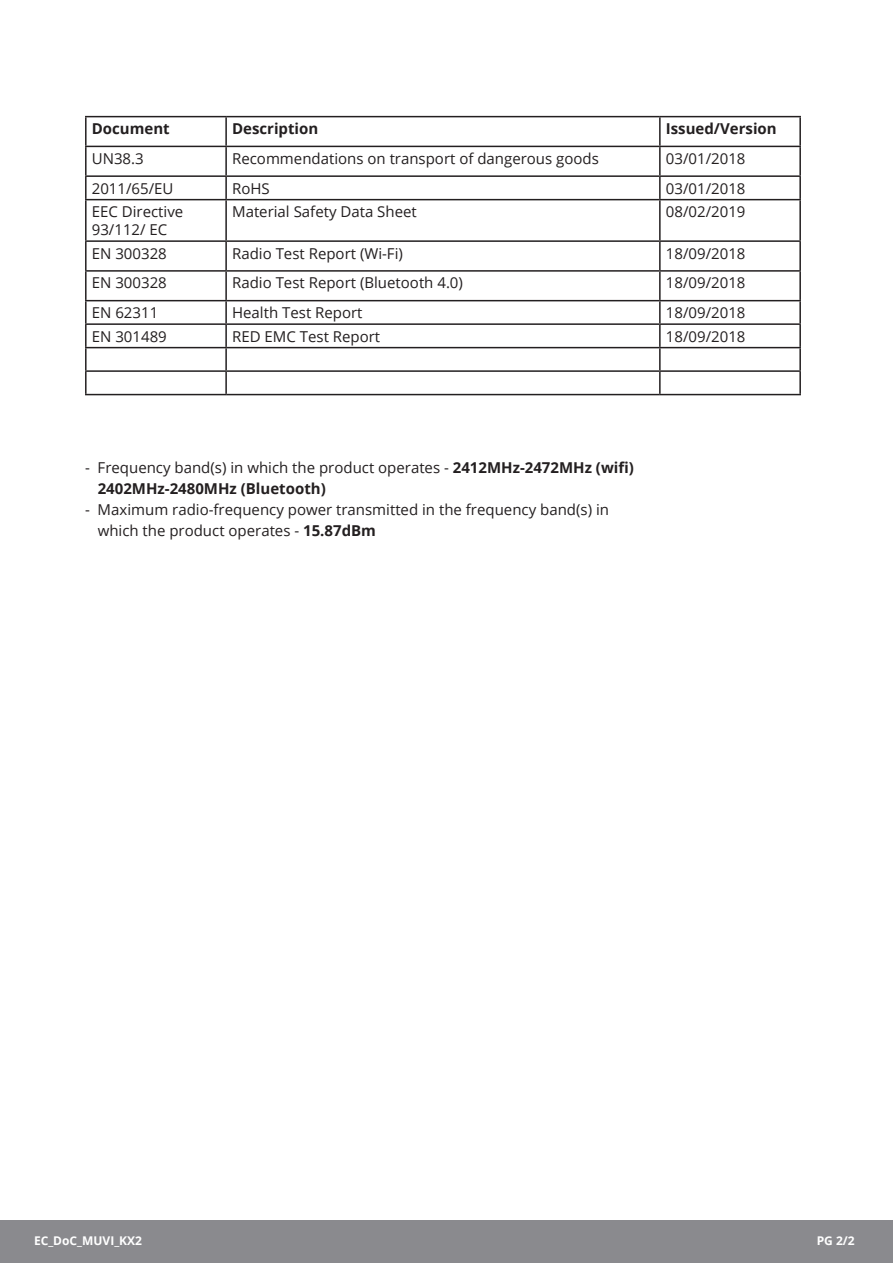
<style>
.page{position:relative;width:893px;height:1263px;background:#fff}
.page>*{position:absolute;margin:0;border:0;box-sizing:border-box;transform-origin:0 0}
.t1{font:15px/18px "Open Sans";color:#231f20}
.t2{font:700 15px/21px "Open Sans";color:#231f20}
.t3{font:700 12px "Open Sans";color:#fff}
.s1{font-weight:400}
.s2{font-weight:700}
</style>
<div class="page">
<div style="left:0;top:1220px;width:893px;height:43px;background:#8a8a8e"></div>
<hr style="left:85px;top:116px;width:141px;height:1px;background:#231f20">
<hr style="left:85px;top:117px;width:2px;height:29px;background:#231f20">
<hr style="left:226px;top:116px;width:434px;height:1px;background:#231f20">
<hr style="left:225px;top:117px;width:2px;height:29px;background:#231f20">
<hr style="left:660px;top:116px;width:141px;height:1px;background:#231f20">
<hr style="left:659px;top:117px;width:2px;height:29px;background:#231f20">
<hr style="left:799px;top:117px;width:2px;height:29px;background:#231f20">
<hr style="left:85px;top:146px;width:141px;height:1px;background:#231f20">
<hr style="left:85px;top:147px;width:2px;height:28px;background:#231f20">
<hr style="left:226px;top:146px;width:434px;height:1px;background:#231f20">
<hr style="left:225px;top:147px;width:2px;height:28px;background:#231f20">
<hr style="left:660px;top:146px;width:141px;height:1px;background:#231f20">
<hr style="left:659px;top:147px;width:2px;height:28px;background:#231f20">
<hr style="left:799px;top:147px;width:2px;height:28px;background:#231f20">
<hr style="left:85px;top:175px;width:141px;height:2px;background:#231f20">
<hr style="left:85px;top:177px;width:2px;height:22px;background:#231f20">
<hr style="left:226px;top:175px;width:434px;height:2px;background:#231f20">
<hr style="left:225px;top:177px;width:2px;height:22px;background:#231f20">
<hr style="left:660px;top:175px;width:141px;height:2px;background:#231f20">
<hr style="left:659px;top:177px;width:2px;height:22px;background:#231f20">
<hr style="left:799px;top:177px;width:2px;height:22px;background:#231f20">
<hr style="left:85px;top:199px;width:141px;height:1px;background:#231f20">
<hr style="left:85px;top:200px;width:2px;height:40px;background:#231f20">
<hr style="left:226px;top:199px;width:434px;height:1px;background:#231f20">
<hr style="left:225px;top:200px;width:2px;height:40px;background:#231f20">
<hr style="left:660px;top:199px;width:141px;height:1px;background:#231f20">
<hr style="left:659px;top:200px;width:2px;height:40px;background:#231f20">
<hr style="left:799px;top:200px;width:2px;height:40px;background:#231f20">
<hr style="left:85px;top:240px;width:141px;height:2px;background:#231f20">
<hr style="left:85px;top:242px;width:2px;height:28px;background:#231f20">
<hr style="left:226px;top:240px;width:434px;height:2px;background:#231f20">
<hr style="left:225px;top:242px;width:2px;height:28px;background:#231f20">
<hr style="left:660px;top:240px;width:141px;height:2px;background:#231f20">
<hr style="left:659px;top:242px;width:2px;height:28px;background:#231f20">
<hr style="left:799px;top:242px;width:2px;height:28px;background:#231f20">
<hr style="left:85px;top:270px;width:141px;height:2px;background:#231f20">
<hr style="left:85px;top:272px;width:2px;height:28px;background:#231f20">
<hr style="left:226px;top:270px;width:434px;height:2px;background:#231f20">
<hr style="left:225px;top:272px;width:2px;height:28px;background:#231f20">
<hr style="left:660px;top:270px;width:141px;height:2px;background:#231f20">
<hr style="left:659px;top:272px;width:2px;height:28px;background:#231f20">
<hr style="left:799px;top:272px;width:2px;height:28px;background:#231f20">
<hr style="left:85px;top:300px;width:141px;height:1px;background:#231f20">
<hr style="left:85px;top:301px;width:2px;height:22px;background:#231f20">
<hr style="left:226px;top:300px;width:434px;height:1px;background:#231f20">
<hr style="left:225px;top:301px;width:2px;height:22px;background:#231f20">
<hr style="left:660px;top:300px;width:141px;height:1px;background:#231f20">
<hr style="left:659px;top:301px;width:2px;height:22px;background:#231f20">
<hr style="left:799px;top:301px;width:2px;height:22px;background:#231f20">
<hr style="left:85px;top:323px;width:141px;height:2px;background:#231f20">
<hr style="left:85px;top:325px;width:2px;height:22px;background:#231f20">
<hr style="left:226px;top:323px;width:434px;height:2px;background:#231f20">
<hr style="left:225px;top:325px;width:2px;height:22px;background:#231f20">
<hr style="left:660px;top:323px;width:141px;height:2px;background:#231f20">
<hr style="left:659px;top:325px;width:2px;height:22px;background:#231f20">
<hr style="left:799px;top:325px;width:2px;height:22px;background:#231f20">
<hr style="left:85px;top:347px;width:141px;height:1px;background:#231f20">
<hr style="left:85px;top:348px;width:2px;height:22px;background:#231f20">
<hr style="left:226px;top:347px;width:434px;height:1px;background:#231f20">
<hr style="left:225px;top:348px;width:2px;height:22px;background:#231f20">
<hr style="left:660px;top:347px;width:141px;height:1px;background:#231f20">
<hr style="left:659px;top:348px;width:2px;height:22px;background:#231f20">
<hr style="left:799px;top:348px;width:2px;height:22px;background:#231f20">
<hr style="left:85px;top:370px;width:141px;height:2px;background:#231f20">
<hr style="left:85px;top:372px;width:2px;height:22px;background:#231f20">
<hr style="left:226px;top:370px;width:434px;height:2px;background:#231f20">
<hr style="left:225px;top:372px;width:2px;height:22px;background:#231f20">
<hr style="left:660px;top:370px;width:141px;height:2px;background:#231f20">
<hr style="left:659px;top:372px;width:2px;height:22px;background:#231f20">
<hr style="left:799px;top:372px;width:2px;height:22px;background:#231f20">
<hr style="left:85px;top:394px;width:141px;height:1px;background:#231f20">
<hr style="left:226px;top:394px;width:434px;height:1px;background:#231f20">
<hr style="left:660px;top:394px;width:141px;height:1px;background:#231f20">
<p class="t2" style="left:92px;top:118px;width:79px">Document</p>
<p class="t2" style="left:232px;top:118px;width:88px">Description</p>
<p class="t2" style="left:666px;top:118px;width:112px">Issued/Version</p>
<p class="t1" style="left:92px;top:149px;width:53px">UN38.3</p>
<p class="t1" style="left:232px;top:149px;width:368px">Recommendations on transport of dangerous goods</p>
<p class="t1" style="left:666px;top:149px;width:81px">03/01/2018</p>
<p class="t1" style="left:92px;top:179px;width:83px">2011/65/EU</p>
<p class="t1" style="left:232px;top:179px;width:39px">RoHS</p>
<p class="t1" style="left:666px;top:179px;width:81px">03/01/2018</p>
<p class="t1" style="left:92px;top:202px;width:93px">EEC Directive<br>93/112/ EC</p>
<p class="t1" style="left:232px;top:202px;width:186px">Material Safety Data Sheet</p>
<p class="t1" style="left:666px;top:202px;width:81px">08/02/2019</p>
<p class="t1" style="left:92px;top:244px;width:77px">EN 300328</p>
<p class="t1" style="left:232px;top:244px;width:172px">Radio Test Report (Wi-Fi)</p>
<p class="t1" style="left:666px;top:244px;width:81px">18/09/2018</p>
<p class="t1" style="left:92px;top:274px;width:77px">EN 300328</p>
<p class="t1" style="left:232px;top:274px;width:232px">Radio Test Report (Bluetooth 4.0)</p>
<p class="t1" style="left:666px;top:274px;width:81px">18/09/2018</p>
<p class="t1" style="left:92px;top:303px;width:68px">EN 62311</p>
<p class="t1" style="left:232px;top:303px;width:132px">Health Test Report</p>
<p class="t1" style="left:666px;top:303px;width:81px">18/09/2018</p>
<p class="t1" style="left:92px;top:327px;width:77px">EN 301489</p>
<p class="t1" style="left:232px;top:327px;width:150px">RED EMC Test Report</p>
<p class="t1" style="left:666px;top:327px;width:81px">18/09/2018</p>
<p class="t2" style="left:98px;top:457px;width:538px;text-indent:-13px"><span class="s1">- Frequency band(s) in which the product operates -</span> 2412MHz-2472MHz (wifi)<br>2402MHz-2480MHz (Bluetooth)</p>
<p class="t1" style="left:98px;top:499px;width:513px;line-height:21px;text-indent:-13px">- Maximum radio-frequency power transmitted in the frequency band(s) in which the product operates - <span class="s2">15.87dBm</span></p>
<p class="t3" style="left:34px;top:1232px;width:110px">EC_DoC_MUVI_KX2</p>
<p class="t3" style="left:817px;top:1232px;width:40px">PG 2/2</p>
</div>
